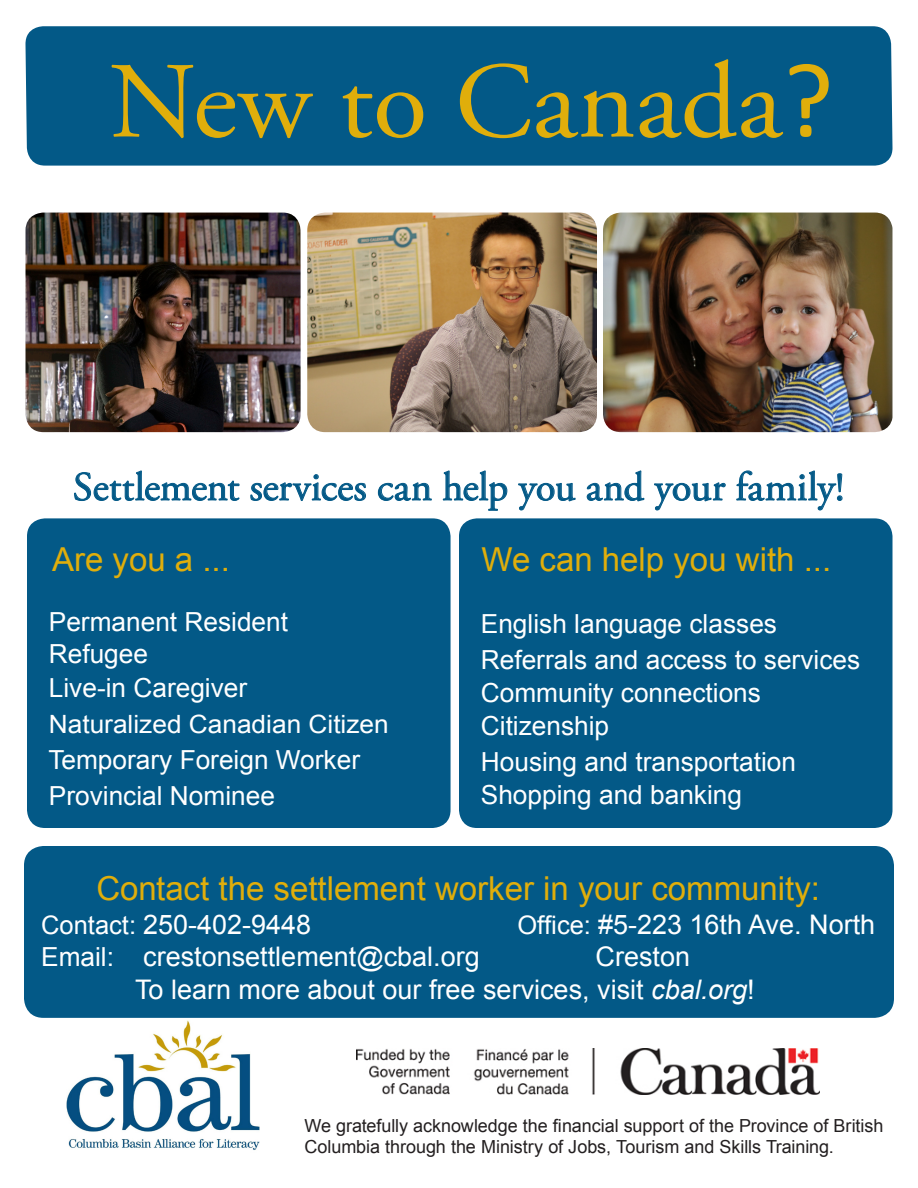
<style>
.page{position:relative;width:918px;height:1188px;background:#fff}
.page>*{position:absolute;margin:0;border:0;box-sizing:border-box;transform-origin:0 0}
.t1{font:108px "Adobe Garamond Pro";color:#e0ae0b}
.t2{font:40.5px "Adobe Garamond Pro";color:#035987}
.t3{font:33px "Arial";color:#e0ae0b}
.t4{font:27px/32.4px "Arial";color:#fff}
.t5{font:26.25px/36px "Arial";color:#fff}
.t6{font:25.2px "Arial";color:#fff;scale:1.04 1}
.t7{font:18px/21.6px "Arial";letter-spacing:-.005em;color:#231f20}
.s1{font-family:"Calibri"}
.s2{font-size:25.5px}
.s3{font-size:26.25px}
.s4{font-style:italic}
</style>
<div class="page">
<img style="left:67px;top:1020px;width:193px;height:130px">
<div style="left:25px;top:26px;width:868px;height:140px;background:#035987"></div>
<div style="left:111px;top:63px;width:203px;height:77px;background:#035987"></div>
<div style="left:342px;top:85px;width:83px;height:54px;background:#035987"></div>
<div style="left:458px;top:26px;width:372px;height:115px;background:#035987"></div>
<div style="left:27px;top:518px;width:424px;height:310px;background:#035987;border-radius:18px"></div>
<svg style="left:74px;top:470px;width:166px;height:31px"></svg>
<svg style="left:250px;top:474px;width:116px;height:27px"></svg>
<svg style="left:378px;top:482px;width:54px;height:19px"></svg>
<svg style="left:442px;top:470px;width:66px;height:41px"></svg>
<svg style="left:518px;top:483px;width:58px;height:28px"></svg>
<svg style="left:587px;top:470px;width:58px;height:32px"></svg>
<svg style="left:654px;top:482px;width:72px;height:29px"></svg>
<svg style="left:736px;top:470px;width:107px;height:41px"></svg>
<img style="left:26px;top:213px;width:275px;height:219px">
<img style="left:356px;top:1048px;width:463px;height:47px">
<div style="left:459px;top:518px;width:433px;height:310px;background:#035987;border-radius:18px"></div>
<div style="left:26px;top:848px;width:866px;height:168px;background:#035987;border-radius:18px"></div>
<div style="left:24px;top:846px;width:870px;height:172px;border:3px solid #035987;border-radius:18px"></div>
<img style="left:307px;top:213px;width:290px;height:219px">
<img style="left:603px;top:213px;width:289px;height:219px">
<p class="t1" style="left:109px;top:37px;width:726px">New to Canada<span class="s1">?</span></p>
<p class="t2" style="left:73px;top:463px;width:773px">Settlement services can help you and your family!</p>
<p class="t3" style="left:482px;top:538px;width:351px">We can help you with ...</p>
<p class="t5" style="left:481px;top:606px;width:298px">English language classes</p>
<p class="t5" style="left:481px;top:642px;width:381px">Referrals and access to services</p>
<p class="t5" style="left:481px;top:675px;width:282px">Community connections</p>
<p class="t5" style="left:481px;top:708px;width:130px">Citizenship</p>
<p class="t5" style="left:481px;top:744px;width:317px">Housing and transportation</p>
<p class="t5" style="left:481px;top:777px;width:263px">Shopping and banking</p>
<p class="t3" style="left:52px;top:538px;width:179px">Are you a ...</p>
<p class="t5" style="left:49px;top:604px;width:241px">Permanent Resident</p>
<p class="t5" style="left:49px;top:636px;width:101px">Refugee</p>
<p class="t5" style="left:49px;top:670px;width:200px">Live-in Caregiver</p>
<p class="t6" style="left:49px;top:708px;width:328px">Naturalized Canadian Citizen</p>
<p class="t5" style="left:48px;top:742px;width:313px">Temporary Foreign Worker<br>Provincial Nominee</p>
<p class="t3" style="left:96px;top:866px;width:725px">Contact the settlement worker in your community:</p>
<p class="t4" style="left:41px;top:909px;width:272px"><span class="s2">Contact:</span> 250-402-9448</p>
<p class="t4" style="left:517px;top:909px;width:359px"><span class="s2">Office:</span> #5-223 16th Ave. North</p>
<p class="t4" style="left:41px;top:941px;width:440px"><span class="s3">Email:</span> crestonsettlement@cbal.org</p>
<p class="t4" style="left:135px;top:941px;width:621px;text-indent:461px">Creston<br>To learn more about our free services, visit <span class="s4">cbal.org</span>!</p>
<p class="t7" style="left:304px;top:1115px;width:580px">We gratefully acknowledge the financial support of the Province of British<br>Columbia through the Ministry of Jobs, Tourism and Skills Training.</p>
</div>
